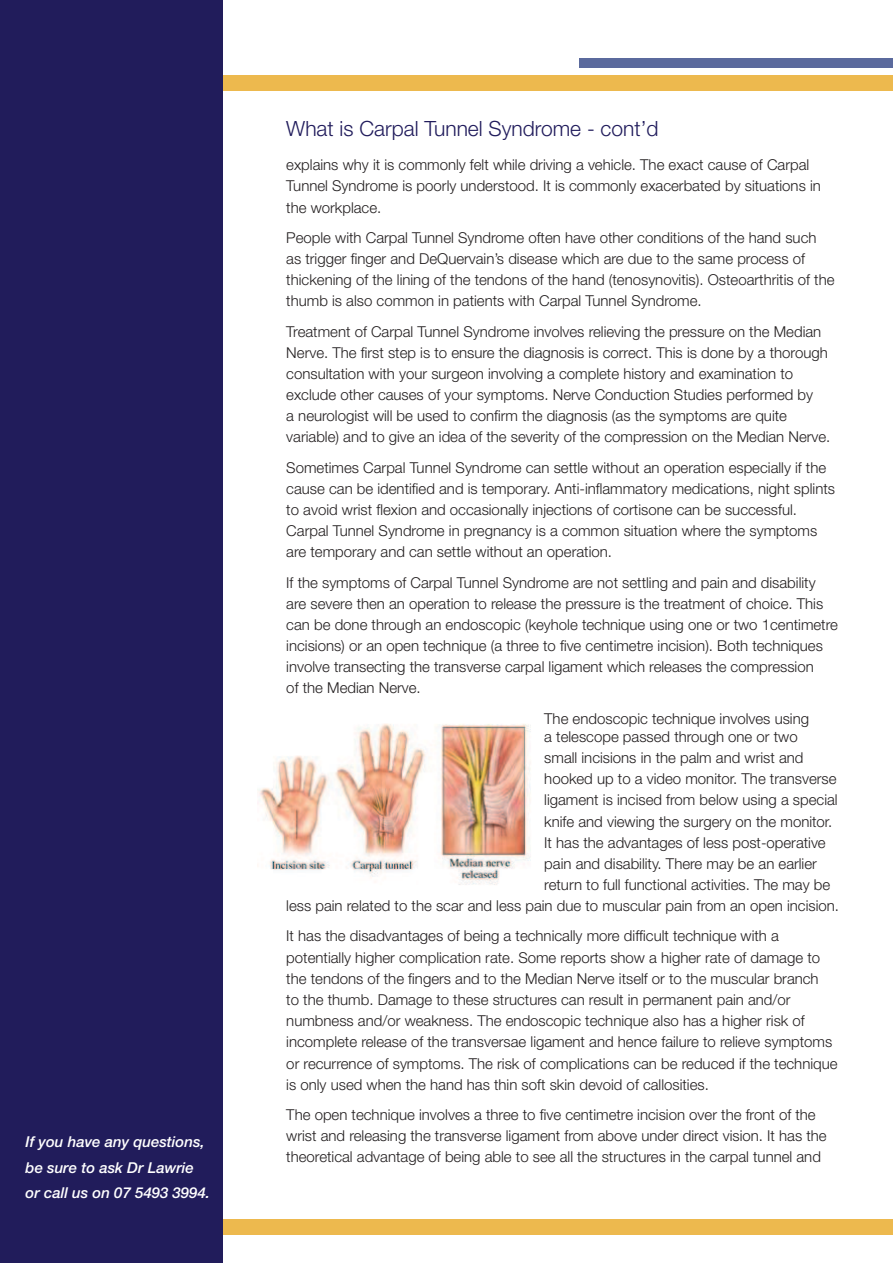
<style>
.page{position:relative;width:893px;height:1263px;background:#fff}
.page>*{position:absolute;margin:0;border:0;box-sizing:border-box;transform-origin:0 0}
.t1{font:300 21px "Helvetica Neue";color:#211c5c}
.t2{font:300 15px/21.1px "Helvetica Neue";color:#231f20}
.t3{font:italic 500 15px/25.5px "Helvetica Neue";color:#fff}
</style>
<div class="page">
<div style="left:155px;top:76px;width:738px;height:15px;background:#edb94e"></div>
<div style="left:155px;top:1219px;width:738px;height:16px;background:#edb94e"></div>
<div style="left:0;top:0;width:222px;height:1263px;background:#211c5b"></div>
<div style="left:580px;top:58px;width:313px;height:10px;background:#5b6a9d"></div>
<img style="left:258px;top:723px;width:273px;height:162px">
<p class="t3" style="left:26px;top:1129px;width:186px">If you have any questions, be sure to ask Dr Lawrie or call us on 07 5493 3994.</p>
<h1 class="t1" style="left:286px;top:115px;width:374px">What is Carpal Tunnel Syndrome - cont’d</h1>
<p class="t2" style="left:286px;top:154px;width:536px">explains why it is commonly felt while driving a vehicle. The exact cause of Carpal<br>Tunnel Syndrome is poorly understood. It is commonly exacerbated by situations in the workplace.</p>
<p class="t2" style="left:286px;top:227px;width:550px">People with Carpal Tunnel Syndrome often have other conditions of the hand such as trigger finger and DeQuervain’s disease which are due to the same process of thickening of the lining of the tendons of the hand (tenosynovitis). Osteoarthritis of the thumb is also common in patients with Carpal Tunnel Syndrome.</p>
<p class="t2" style="left:286px;top:320px;width:546px">Treatment of Carpal Tunnel Syndrome involves relieving the pressure on the Median Nerve. The first step is to ensure the diagnosis is correct. This is done by a thorough consultation with your surgeon involving a complete history and examination to exclude other causes of your symptoms. Nerve Conduction Studies performed by<br>a neurologist will be used to confirm the diagnosis (as the symptoms are quite variable) and to give an idea of the severity of the compression on the Median Nerve.</p>
<p class="t2" style="left:286px;top:456px;width:550px">Sometimes Carpal Tunnel Syndrome can settle without an operation especially if the cause can be identified and is temporary. Anti-inflammatory medications, night splints to avoid wrist flexion and occasionally injections of cortisone can be successful.<br>Carpal Tunnel Syndrome in pregnancy is a common situation where the symptoms are temporary and can settle without an operation.</p>
<p class="t2" style="left:286px;top:571px;width:553px">If the symptoms of Carpal Tunnel Syndrome are not settling and pain and disability are severe then an operation to release the pressure is the treatment of choice. This can be done through an endoscopic (keyhole technique using one or two 1centimetre incisions) or an open technique (a three to five centimetre incision). Both techniques involve transecting the transverse carpal ligament which releases the compression<br>of the Median Nerve.</p>
<p class="t2" style="left:544px;top:709px;width:266px;line-height:18.1px">The endoscopic technique involves using a telescope passed through one or two</p>
<p class="t2" style="left:544px;top:747px;width:261px">small incisions in the palm and wrist and</p>
<p class="t2" style="left:544px;top:768px;width:294px">hooked up to a video monitor. The transverse</p>
<p class="t2" style="left:544px;top:789px;width:295px">ligament is incised from below using a special</p>
<p class="t2" style="left:544px;top:810px;width:290px">knife and viewing the surgery on the monitor.</p>
<p class="t2" style="left:544px;top:831px;width:283px">It has the advantages of less post-operative</p>
<p class="t2" style="left:544px;top:853px;width:274px">pain and disability. There may be an earlier</p>
<p class="t2" style="left:544px;top:874px;width:287px">return to full functional activities. The may be</p>
<p class="t2" style="left:286px;top:895px;width:554px">less pain related to the scar and less pain due to muscular pain from an open incision.</p>
<p class="t2" style="left:286px;top:925px;width:553px">It has the disadvantages of being a technically more difficult technique with a potentially higher complication rate. Some reports show a higher rate of damage to the tendons of the fingers and to the Median Nerve itself or to the muscular branch<br>to the thumb. Damage to these structures can result in permanent pain and/or numbness and/or weakness. The endoscopic technique also has a higher risk of incomplete release of the transversae ligament and hence failure to relieve symptoms or recurrence of symptoms. The risk of complications can be reduced if the technique is only used when the hand has thin soft skin devoid of callosities.</p>
<p class="t2" style="left:286px;top:1104px;width:542px">The open technique involves a three to five centimetre incision over the front of the wrist and releasing the transverse ligament from above under direct vision. It has the theoretical advantage of being able to see all the structures in the carpal tunnel and</p>
</div>
